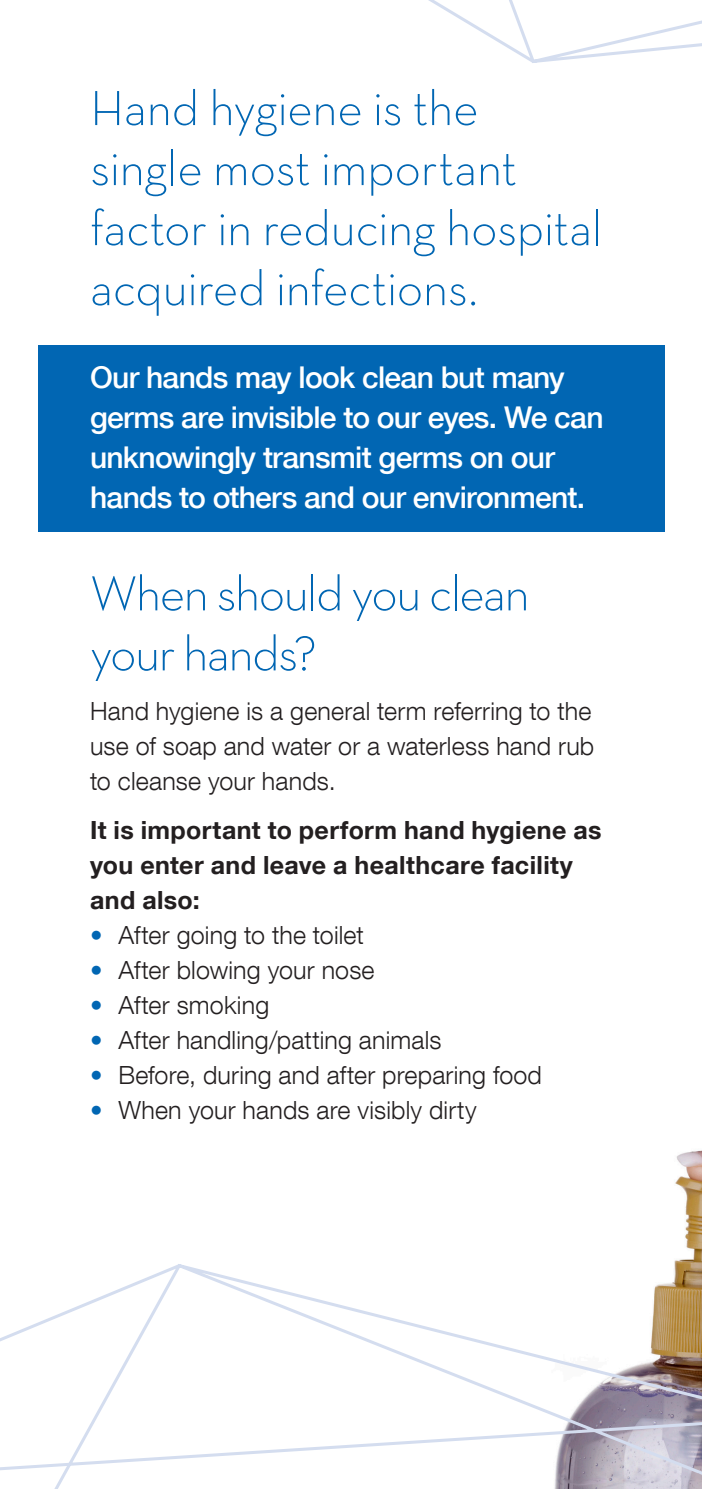
<style>
.page{position:relative;width:702px;height:1489px;background:#fff}
.page>*{position:absolute;margin:0;border:0;box-sizing:border-box;transform-origin:0 0}
.SVHA_-_Main_Heading{font:300 50px/60px "Neutra Text TF";letter-spacing:-.01em;color:#0166b3}
.SVHA_-_Main_Heading-2{font:300 50px/60px "Neutra Text TF";letter-spacing:-.035em;color:#0166b3}
.SVHA_-_Sub_Head_1{font:500 30px/40px "Helvetica Neue LT Com";letter-spacing:-.025em;color:#fff}
.SVHA_-_Body_Copy{font:300 25px/35px "Helvetica Neue LT Com";letter-spacing:.005em;color:#231f20;text-align:justify}
.SVHA_-_Sub_Head_2{font:700 25px/35px "Helvetica Neue LT Com";letter-spacing:.015em;color:#231f20}
.s1{color:#0166b3}
</style>
<div class="page">
<img style="left:675px;top:1150px;width:27px;height:111px">
<div style="left:38px;top:345px;width:626px;height:187px;background:#0166b3"></div>
<svg style="left:0;top:1261px;width:702px;height:227px"></svg>
<svg style="left:428px;top:0;width:274px;height:63px"></svg>
<p class="SVHA_-_Main_Heading" style="left:90px;top:77px;width:514px">Hand hygiene is the single most important factor in reducing hospital acquired infections.</p>
<p class="SVHA_-_Sub_Head_1" style="left:90px;top:357px;width:515px">Our hands may look clean but many germs are invisible to our eyes. We can unknowingly transmit germs on our hands to others and our environment.</p>
<p class="SVHA_-_Main_Heading-2" style="left:90px;top:562px;width:441px">When should you clean your hands?</p>
<p class="SVHA_-_Body_Copy" style="left:90px;top:692px;width:505px">Hand hygiene is a general term referring to the use of soap and water or a waterless hand rub to cleanse your hands.</p>
<p class="SVHA_-_Sub_Head_2" style="left:90px;top:811px;width:513px">It is important to perform hand hygiene as you enter and leave a healthcare facility and also:</p>
<p class="SVHA_-_Body_Copy" style="left:90px;top:916px;width:275px"><span class="s1">•</span> After going to the toilet</p>
<p class="SVHA_-_Body_Copy" style="left:90px;top:951px;width:286px"><span class="s1">•</span> After blowing your nose</p>
<p class="SVHA_-_Body_Copy" style="left:90px;top:986px;width:181px"><span class="s1">•</span> After smoking</p>
<p class="SVHA_-_Body_Copy" style="left:90px;top:1021px;width:353px"><span class="s1">•</span> After handling/patting animals</p>
<p class="SVHA_-_Body_Copy" style="left:90px;top:1056px;width:453px"><span class="s1">•</span> Before, during and after preparing food</p>
<p class="SVHA_-_Body_Copy" style="left:90px;top:1091px;width:388px"><span class="s1">•</span> When your hands are visibly dirty</p>
</div>
